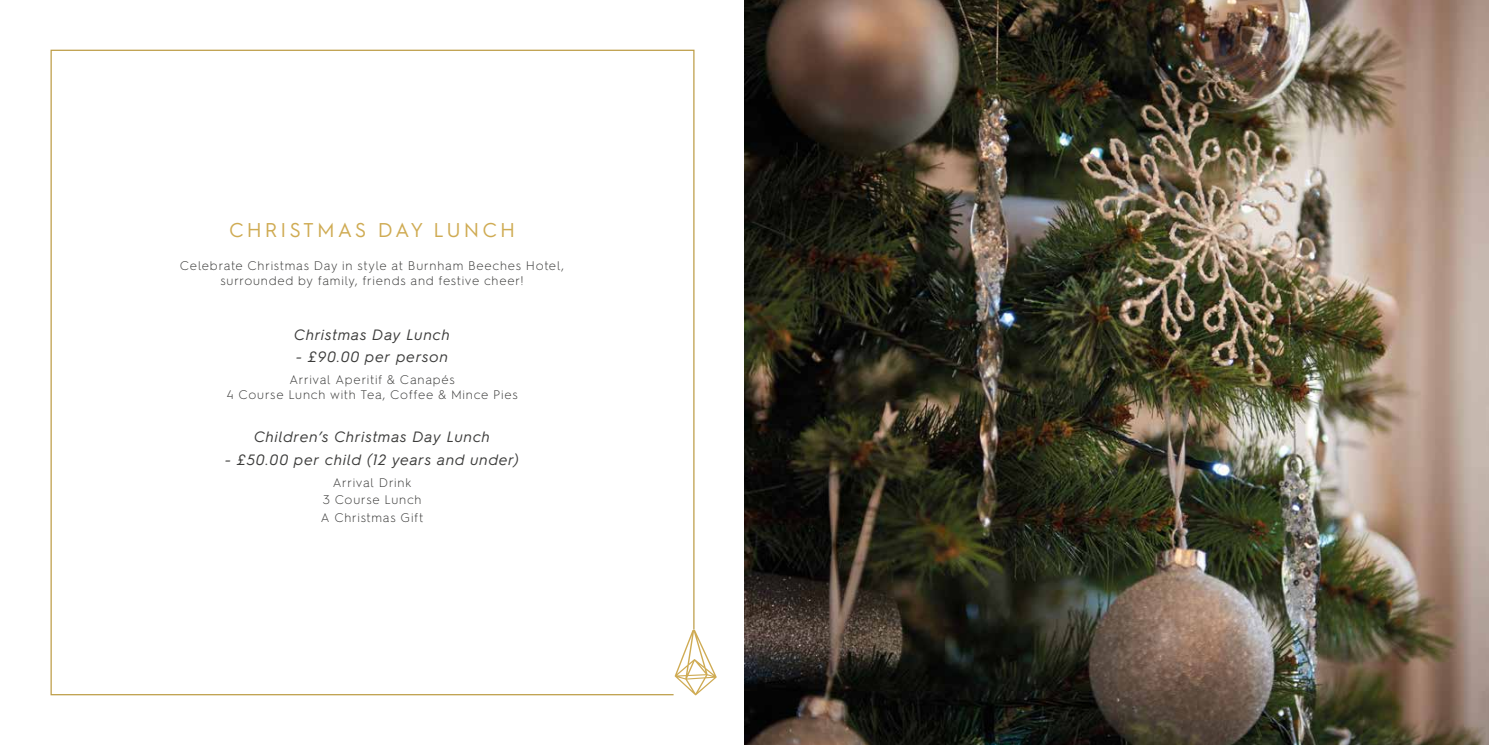
<style>
.page{position:relative;width:1489px;height:745px;background:#fff}
.page>*{position:absolute;margin:0;border:0;box-sizing:border-box;transform-origin:0 0}
.t1{font:20px "Hurme Geometric Sans 2";letter-spacing:.15em;color:#cfab53}
.t2{font:italic 15px "Hurme Geometric Sans 2";letter-spacing:.05em;color:#3c3c3b}
.t3{font:300 12.5px/15px "Hurme Geometric Sans 2";letter-spacing:.055em;color:#3c3c3b;text-align:center}
</style>
<div class="page">
<img style="left:744px;top:0;width:744px;height:744px">
<svg style="left:695px;top:630px;width:21px;height:64px"></svg>
<svg style="left:50px;top:49px;width:645px;height:646px"></svg>
<h1 class="t1" style="left:229px;top:216px;width:287px">CHRISTMAS DAY LUNCH</h1>
<p class="t3" style="left:180px;top:257px;width:386px">Celebrate Christmas Day in style at Burnham Beeches Hotel, surrounded by family, friends and festive cheer!</p>
<p class="t2" style="left:294px;top:324px;width:157px">Christmas Day Lunch</p>
<p class="t2" style="left:296px;top:346px;width:153px">- £90.00 per person</p>
<p class="t3" style="left:226px;top:371px;width:293px">Arrival Aperitif &amp; Canapés<br>4 Course Lunch with Tea, Coffee &amp; Mince Pies</p>
<p class="t2" style="left:254px;top:426px;width:238px">Children’s Christmas Day Lunch</p>
<p class="t2" style="left:225px;top:448px;width:295px">- £50.00 per child (12 years and under)</p>
<p class="t3" style="left:321px;top:472px;width:104px;line-height:17.6px">Arrival Drink<br>3 Course Lunch<br>A Christmas Gift</p>
</div>
